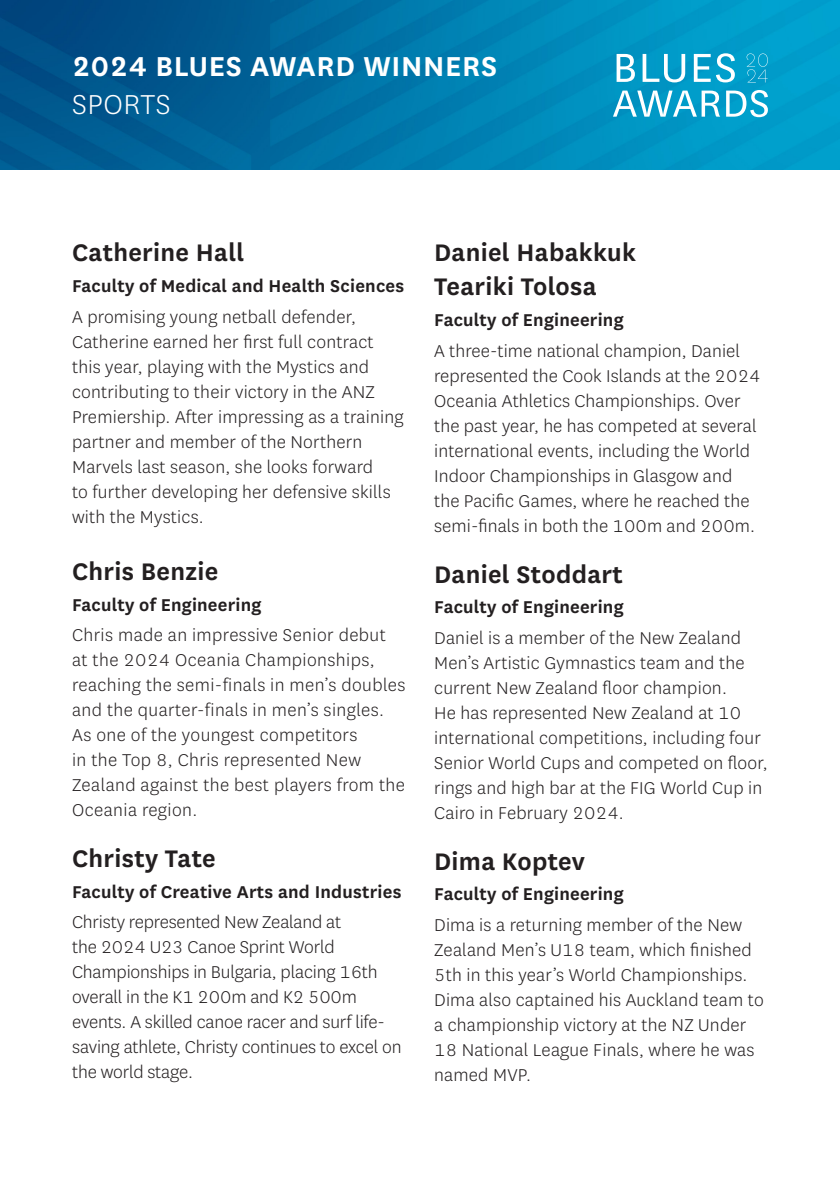
<style>
.page{position:relative;width:840px;height:1191px;background:#fff}
.page>*{position:absolute;margin:0;border:0;box-sizing:border-box;transform-origin:0 0}
.Heading_2{font:600 32px/38.4px "National";letter-spacing:.02em;color:#fff}
.name{font:600 28px/34px "National";letter-spacing:.01em;color:#231f20}
.Body{font:300 20px/25px "National";letter-spacing:.01em;color:#231f20}
.Body-2{font:300 20px/25px "National";letter-spacing:-.01em;color:#231f20}
.Faculty{font:600 20px "National";letter-spacing:.01em;color:#231f20}
.s1{font-weight:300}
</style>
<div class="page">
<img style="left:0;top:0;width:839px;height:169px">
<svg style="left:746px;top:53px;width:21px;height:29px"></svg>
<svg style="left:616px;top:54px;width:18px;height:28px"></svg>
<svg style="left:642px;top:54px;width:42px;height:28px"></svg>
<svg style="left:693px;top:53px;width:41px;height:29px"></svg>
<svg style="left:612px;top:91px;width:107px;height:26px"></svg>
<svg style="left:725px;top:90px;width:42px;height:27px"></svg>
<p class="Heading_2" style="left:72px;top:45px;width:426px">2024 BLUES AWARD WINNERS<br><span class="s1">SPORTS</span></p>
<p class="name" style="left:72px;top:234px;width:174px">Catherine Hall</p>
<p class="Faculty" style="left:72px;top:272px;width:333px">Faculty of Medical and Health Sciences</p>
<p class="Body" style="left:72px;top:304px;width:333px">A promising young netball defender, Catherine earned her first full contract this year, playing with the Mystics and contributing to their victory in the ANZ Premiership. After impressing as a training partner and member of the Northern Marvels last season, she looks forward<br>to further developing her defensive skills with the Mystics.</p>
<p class="name" style="left:72px;top:552px;width:148px">Chris Benzie</p>
<p class="Faculty" style="left:72px;top:590px;width:191px">Faculty of Engineering</p>
<p class="Body" style="left:72px;top:622px;width:334px">Chris made an impressive Senior debut at the 2024 Oceania Championships, reaching the semi-finals in men’s doubles and the quarter-finals in men’s singles.<br>As one of the youngest competitors<br>in the Top 8, Chris represented New Zealand against the best players from the Oceania region.</p>
<p class="name" style="left:72px;top:839px;width:145px">Christy Tate</p>
<p class="Faculty" style="left:72px;top:877px;width:331px">Faculty of Creative Arts and Industries</p>
<p class="Body-2" style="left:72px;top:909px;width:331px">Christy represented New Zealand at<br>the 2024 U23 Canoe Sprint World Championships in Bulgaria, placing 16th overall in the K1 200m and K2 500m events. A skilled canoe racer and surf life&shy;saving athlete, Christy continues to excel on the world stage.</p>
<p class="name" style="left:434px;top:234px;width:203px">Daniel Habakkuk<br>Teariki Tolosa</p>
<p class="Faculty" style="left:434px;top:306px;width:191px">Faculty of Engineering</p>
<p class="Body" style="left:434px;top:338px;width:328px">A three-time national champion, Daniel represented the Cook Islands at the 2024<br>Oceania Athletics Championships. Over the past year, he has competed at several international events, including the World Indoor Championships in Glasgow and the Pacific Games, where he reached the semi-finals in both the 100m and 200m.</p>
<p class="name" style="left:434px;top:555px;width:190px">Daniel Stoddart</p>
<p class="Faculty" style="left:434px;top:593px;width:191px">Faculty of Engineering</p>
<p class="Body" style="left:434px;top:624px;width:335px">Daniel is a member of the New Zealand Men’s Artistic Gymnastics team and the current New Zealand floor champion.<br>He has represented New Zealand at 10 international competitions, including four Senior World Cups and competed on floor, rings and high bar at the FIG World Cup in Cairo in February 2024.</p>
<p class="name" style="left:434px;top:842px;width:152px">Dima Koptev</p>
<p class="Faculty" style="left:434px;top:880px;width:191px">Faculty of Engineering</p>
<p class="Body" style="left:434px;top:911px;width:331px">Dima is a returning member of the New Zealand Men’s U18 team, which finished 5th in this year’s World Championships.<br>Dima also captained his Auckland team to a championship victory at the NZ Under 18 National League Finals, where he was named MVP.</p>
</div>
